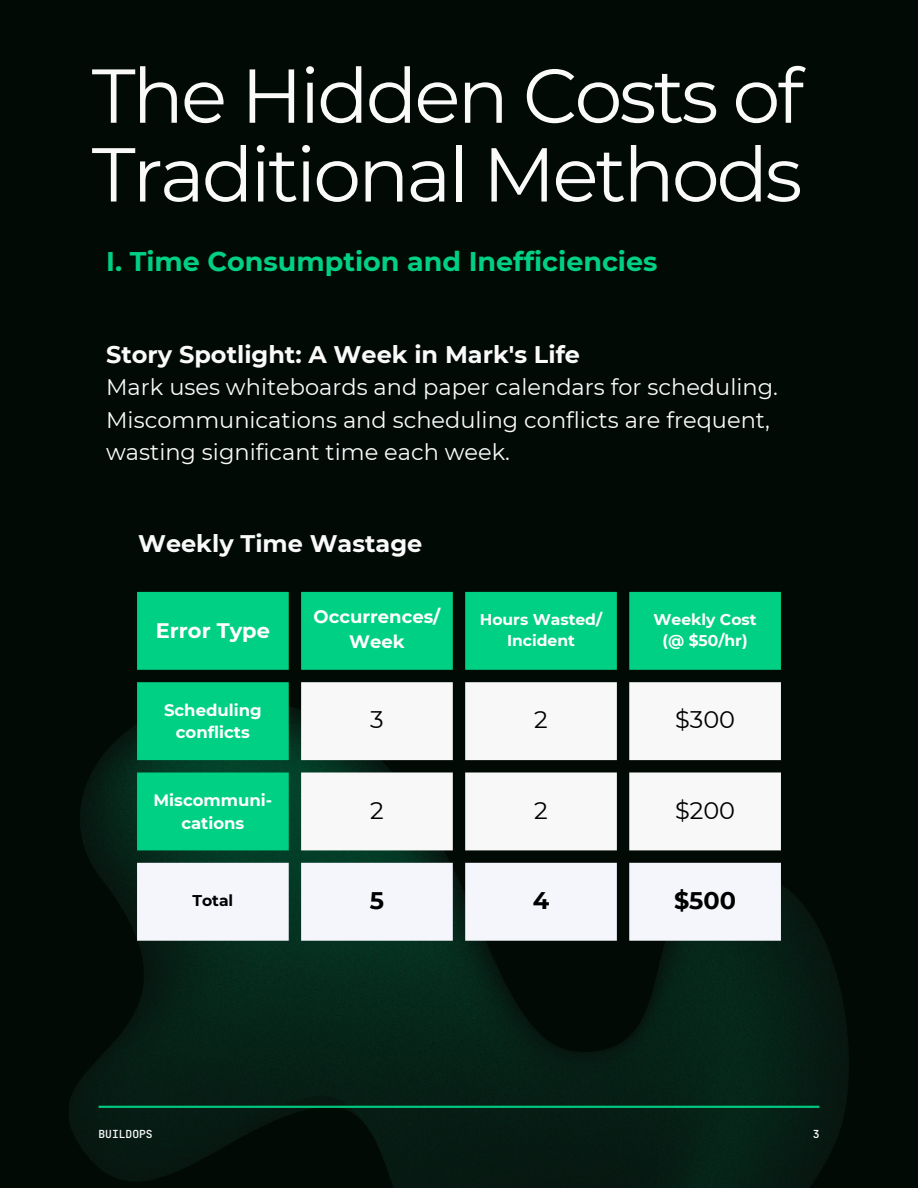
<style>
.page{position:relative;width:918px;height:1188px;background:#020a06}
.page>*{position:absolute;margin:0;border:0;box-sizing:border-box;transform-origin:0 0}
.t1{font:76.2px/78.8px "Montserrat";letter-spacing:-.04em;color:#fafafa}
.t2{font:700 27px "Montserrat";color:#00d084}
.t3{font:700 24px "Montserrat";color:#fafafa}
.t4{font:24px "Montserrat";color:#000}
.t5{font:700 24px "Montserrat";color:#000}
.t6{font:22.5px/32.7px "Montserrat";color:#fafafa}
.t7{font:700 21px "Montserrat";color:#fff}
.t8{font:700 18px "Montserrat";color:#fff}
.t9{font:700 16.5px/22.5px "Montserrat";color:#fff;text-align:center}
.t10{font:700 15.6px/21.3px "Montserrat";color:#fff;text-align:center}
.t11{font:700 15.6px "Montserrat";color:#000}
.t12{font:500 11.25px "Jet Brains Mono";color:#fafafa}
</style>
<div class="page">
<img style="left:69px;top:725px;width:780px;height:463px">
<hr style="left:99px;top:1106px;width:720px;height:2px;background:#01ffa1">
<svg style="left:137px;top:592px;width:644px;height:258px;background:#00b06f"></svg>
<svg style="left:301px;top:682px;width:480px;height:168px;background:#d1d3d2"></svg>
<svg style="left:137px;top:863px;width:644px;height:78px;background:#e4e8ed"></svg>
<p class="t1" style="left:92px;top:56px;width:713px">The Hidden Costs of<br>Traditional Methods</p>
<p class="t2" style="left:106px;top:244px;width:553px">I. Time Consumption and Inefficiencies</p>
<p class="t3" style="left:106px;top:340px;width:475px">Story Spotlight: A Week in Mark's Life</p>
<p class="t6" style="left:106px;top:371px;width:673px">Mark uses whiteboards and paper calendars for scheduling.<br>Miscommunications and scheduling conflicts are frequent, wasting significant time each week.</p>
<p class="t3" style="left:138px;top:529px;width:286px">Weekly Time Wastage</p>
<h1 class="t7" style="left:156px;top:618px;width:116px">Error Type</h1>
<h2 class="t8" style="left:314px;top:606px;width:128px">Occurrences/</h2>
<h4 class="t8" style="left:349px;top:631px;width:57px">Week</h4>
<h3 class="t10" style="left:480px;top:608px;width:124px">Hours Wasted/</h3>
<p class="t10" style="left:507px;top:630px;width:69px">Incident</p>
<p class="t10" style="left:654px;top:608px;width:105px">Weekly Cost (@ $50/hr)</p>
<p class="t9" style="left:164px;top:699px;width:99px">Scheduling conflicts</p>
<p class="t4" style="left:370px;top:705px;width:15px">3</p>
<p class="t4" style="left:534px;top:705px;width:15px">2</p>
<p class="t4" style="left:675px;top:705px;width:62px">$300</p>
<p class="t9" style="left:154px;top:789px;width:120px">Miscommuni&shy;cations</p>
<p class="t4" style="left:370px;top:795px;width:15px">2</p>
<p class="t4" style="left:534px;top:795px;width:15px">2</p>
<p class="t4" style="left:675px;top:795px;width:62px">$200</p>
<p class="t11" style="left:192px;top:890px;width:42px">Total</p>
<p class="t5" style="left:370px;top:886px;width:16px">5</p>
<p class="t5" style="left:533px;top:886px;width:18px">4</p>
<p class="t5" style="left:674px;top:886px;width:64px">$500</p>
<p class="t12" style="left:99px;top:1127px;width:56px">BUILDOPS</p>
<p class="t12" style="left:813px;top:1127px;width:8px">3</p>
</div>
